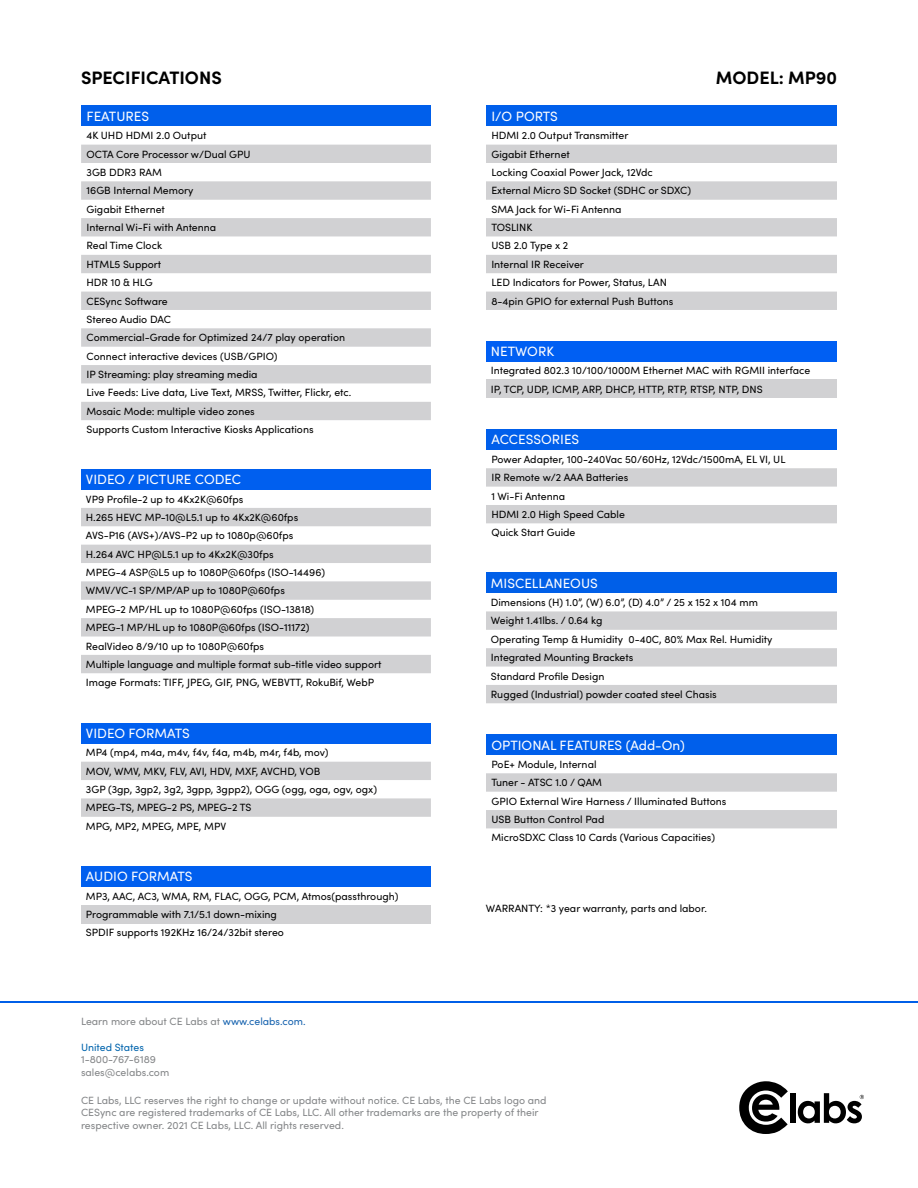
<style>
.page{position:relative;width:918px;height:1188px;background:#fff}
.page>*{position:absolute;margin:0;border:0;box-sizing:border-box;transform-origin:0 0}
.t1{font:700 18px "Sofia Pro";color:#000}
.t2{font:13.5px "Sofia Pro";color:#fff}
.t3{font:10.5px/18.3px "Sofia Pro";color:#000}
.t4{font:10.5px/12.6px "Sofia Pro";color:#848688}
.t5{font:10.5px "Sofia Pro";letter-spacing:-.005em;color:#0064ad}
.s1{color:#1763af}
</style>
<div class="page">
<svg style="left:739px;top:1081px;width:49px;height:53px"></svg>
<div style="left:790px;top:1093px;width:6px;height:30px;background:#000"></div>
<svg style="left:798px;top:1093px;width:66px;height:30px"></svg>
<hr style="left:0;top:1001px;width:918px;height:2px;background:#005fe8">
<div style="left:486px;top:341px;width:351px;height:20px;background:#005ff3"></div>
<div style="left:486px;top:380px;width:351px;height:18px;background:#d1d1d3"></div>
<div style="left:81px;top:866px;width:350px;height:21px;background:#005fef"></div>
<div style="left:81px;top:905px;width:350px;height:18px;background:#d1d1d3"></div>
<div style="left:486px;top:429px;width:351px;height:21px;background:#005feb"></div>
<svg style="left:486px;top:468px;width:351px;height:55px"></svg>
<div style="left:486px;top:573px;width:351px;height:20px;background:#005fe8"></div>
<svg style="left:486px;top:611px;width:351px;height:92px"></svg>
<div style="left:486px;top:734px;width:351px;height:21px;background:#005feb"></div>
<svg style="left:486px;top:773px;width:351px;height:55px"></svg>
<div style="left:486px;top:106px;width:351px;height:20px;background:#005feb"></div>
<svg style="left:486px;top:145px;width:351px;height:165px;fill:#d1d1d3"></svg>
<div style="left:81px;top:106px;width:350px;height:20px;background:#005feb"></div>
<svg style="left:81px;top:145px;width:350px;height:275px;fill:#d1d1d3"></svg>
<div style="left:81px;top:469px;width:350px;height:21px;background:#005fef"></div>
<svg style="left:81px;top:508px;width:350px;height:165px;fill:#d1d1d3"></svg>
<div style="left:81px;top:723px;width:350px;height:20px;background:#005fef"></div>
<svg style="left:81px;top:762px;width:350px;height:55px"></svg>
<h1 class="t1" style="left:81px;top:63px;width:142px">SPECIFICATIONS</h1>
<h1 class="t1" style="left:716px;top:63px;width:123px">MODEL: MP90</h1>
<p class="t2" style="left:87px;top:106px;width:64px">FEATURES</p>
<p class="t3" style="left:87px;top:126px;width:266px">4K UHD HDMI 2.0 Output<br>OCTA Core Processor w/Dual GPU<br>3GB DDR3 RAM<br>16GB Internal Memory<br>Gigabit Ethernet<br>Internal Wi-Fi with Antenna<br>Real Time Clock<br>HTML5 Support<br>HDR 10 &amp; HLG<br>CESync Software<br>Stereo Audio DAC<br>Commercial-Grade for Optimized 24/7 play operation<br>Connect interactive devices (USB/GPIO)<br>IP Streaming: play streaming media<br>Live Feeds: Live data, Live Text, MRSS, Twitter, Flickr, etc.<br>Mosaic Mode: multiple video zones<br>Supports Custom Interactive Kiosks Applications</p>
<p class="t2" style="left:86px;top:470px;width:157px">VIDEO / PICTURE CODEC</p>
<p class="t3" style="left:86px;top:489px;width:297px">VP9 Profile-2 up to 4Kx2K@60fps<br>H.265 HEVC MP-10@L5.1 up to 4Kx2K@60fps<br>AVS-P16 (AVS+)/AVS-P2 up to 1080p@60fps<br>H.264 AVC HP@L5.1 up to 4Kx2K@30fps<br>MPEG-4 ASP@L5 up to 1080P@60fps (ISO-14496)<br>WMV/VC-1 SP/MP/AP up to 1080P@60fps<br>MPEG-2 MP/HL up to 1080P@60fps (ISO-13818)<br>MPEG-1 MP/HL up to 1080P@60fps (ISO-11172)<br>RealVideo 8/9/10 up to 1080P@60fps<br>Multiple language and multiple format sub-title video support Image Formats: TIFF, JPEG, GIF, PNG, WEBVTT, RokuBif, WebP</p>
<p class="t2" style="left:86px;top:723px;width:105px">VIDEO FORMATS</p>
<p class="t3" style="left:86px;top:743px;width:293px">MP4 (mp4, m4a, m4v, f4v, f4a, m4b, m4r, f4b, mov)<br>MOV, WMV, MKV, FLV, AVI, HDV, MXF, AVCHD, VOB<br>3GP (3gp, 3gp2, 3g2, 3gpp, 3gpp2), OGG (ogg, oga, ogv, ogx)<br>MPEG-TS, MPEG-2 PS, MPEG-2 TS<br>MPG, MP2, MPEG, MPE, MPV</p>
<p class="t2" style="left:86px;top:867px;width:108px">AUDIO FORMATS</p>
<p class="t3" style="left:86px;top:886px;width:314px">MP3, AAC, AC3, WMA, RM, FLAC, OGG, PCM, Atmos(passthrough)<br>Programmable with 7.1/5.1 down-mixing<br>SPDIF supports 192KHz 16/24/32bit stereo</p>
<p class="t4" style="left:81px;top:1014px;width:226px">Learn more about CE Labs at <span class="s1">www.celabs.com.</span></p>
<p class="t5" style="left:81px;top:1039px;width:64px">United States</p>
<p class="t4" style="left:81px;top:1053px;width:90px">1-800-767-6189 sales@celabs.com</p>
<p class="t2" style="left:491px;top:106px;width:68px">I/O PORTS</p>
<p class="t3" style="left:491px;top:126px;width:201px">HDMI 2.0 Output Transmitter<br>Gigabit Ethernet<br>Locking Coaxial Power Jack, 12Vdc<br>External Micro SD Socket (SDHC or SDXC)<br>SMA Jack for Wi-Fi Antenna<br>TOSLINK<br>USB 2.0 Type x 2<br>Internal IR Receiver<br>LED Indicators for Power, Status, LAN<br>8-4pin GPIO for external Push Buttons</p>
<p class="t2" style="left:491px;top:341px;width:65px">NETWORK</p>
<p class="t3" style="left:491px;top:361px;width:321px">Integrated 802.3 10/100/1000M Ethernet MAC with RGMII interface<br>IP, TCP, UDP, ICMP, ARP, DHCP, HTTP, RTP, RTSP, NTP, DNS</p>
<p class="t2" style="left:491px;top:430px;width:89px">ACCESSORIES</p>
<p class="t3" style="left:491px;top:449px;width:296px">Power Adapter, 100-240Vac 50/60Hz, 12Vdc/1500mA, EL VI, UL<br>IR Remote w/2 AAA Batteries<br>1 Wi-Fi Antenna<br>HDMI 2.0 High Speed Cable<br>Quick Start Guide</p>
<p class="t2" style="left:491px;top:573px;width:108px">MISCELLANEOUS</p>
<p class="t3" style="left:491px;top:593px;width:283px">Dimensions (H) 1.0”, (W) 6.0”, (D) 4.0” / 25 x 152 x 104 mm Weight 1.41lbs. / 0.64 kg<br>Operating Temp &amp; Humidity 0-40C, 80% Max Rel. Humidity Integrated Mounting Brackets<br>Standard Profile Design<br>Rugged (Industrial) powder coated steel Chasis</p>
<p class="t2" style="left:491px;top:735px;width:195px">OPTIONAL FEATURES (Add-On)</p>
<p class="t3" style="left:491px;top:755px;width:237px">PoE+ Module, Internal<br>Tuner - ATSC 1.0 / QAM<br>GPIO External Wire Harness / Illuminated Buttons<br>USB Button Control Pad<br>MicroSDXC Class 10 Cards (Various Capacities)</p>
<p class="t3" style="left:486px;top:898px;width:222px">WARRANTY: *3 year warranty, parts and labor.</p>
<p class="t4" style="left:81px;top:1093px;width:467px">CE Labs, LLC reserves the right to change or update without notice. CE Labs, the CE Labs logo and<br>CESync are registered trademarks of CE Labs, LLC. All other trademarks are the property of their respective owner. 2021 CE Labs, LLC. All rights reserved.</p>
</div>
